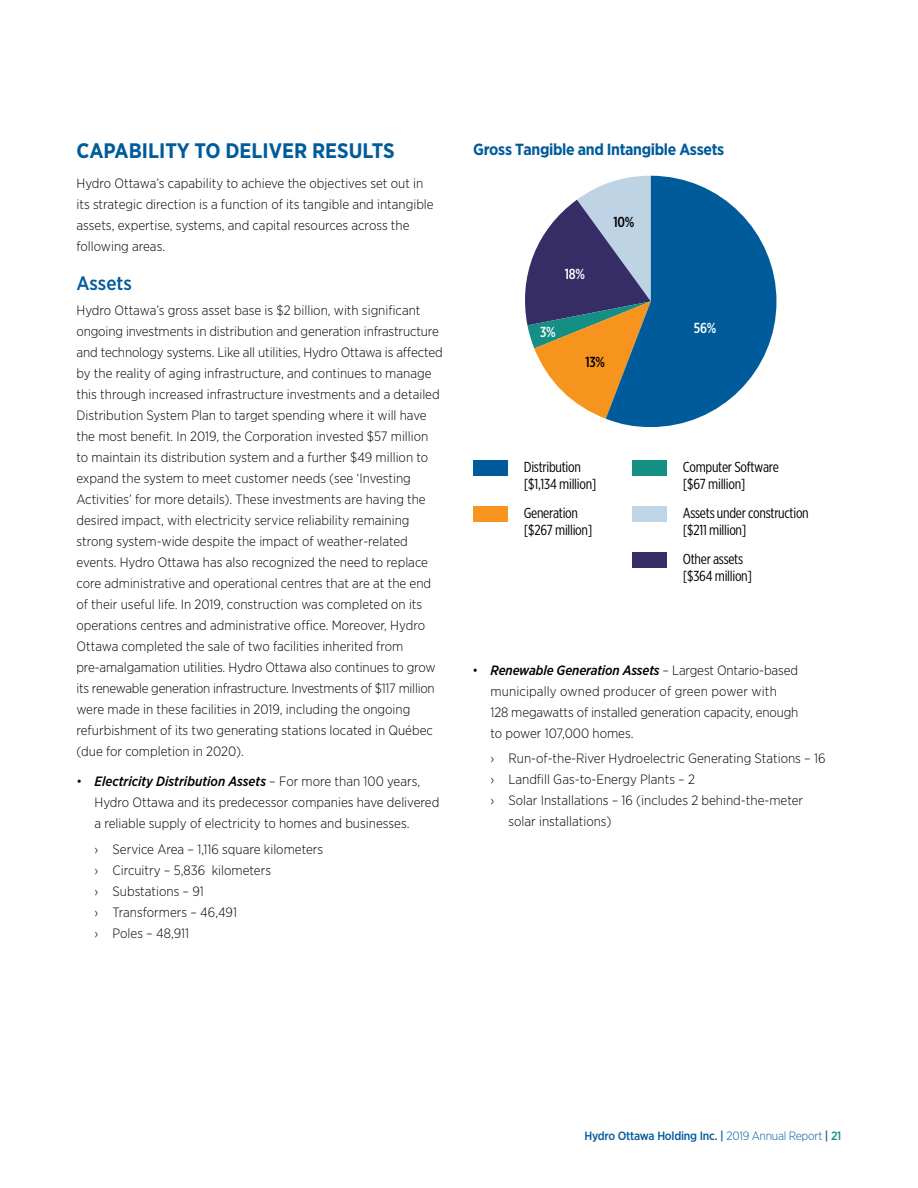
<style>
.page{position:relative;width:918px;height:1188px;background:#fff}
.page>*{position:absolute;margin:0;border:0;box-sizing:border-box;transform-origin:0 0}
.t1{font:700 21px "Gotham Narrow";color:#005b9b}
.t2{font:500 19.5px "Gotham Narrow";color:#005b9b}
.t3{font:700 16.2px "Gotham Narrow";letter-spacing:-.02em;color:#005b9b}
.t4{font:14.55px/17.4px "Gotham X Narrow";letter-spacing:-.02em;color:#000}
.t5{font:500 14.55px "Gotham X Narrow";color:#fff}
.t6{font:500 14.55px "Gotham X Narrow";color:#000}
.t7{font:300 13.5px/21px "Gotham Narrow";color:#000}
.t8{font:500 12px "Gotham Narrow";letter-spacing:-.02em;color:#005b9b}
.s1{font-weight:500;font-style:italic}
.s2{font-weight:300}
.s3{color:#158f83}
</style>
<div class="page">
<div style="left:632px;top:460px;width:35px;height:15px;background:#168f83"></div>
<div style="left:632px;top:553px;width:35px;height:15px;background:#362c66"></div>
<div style="left:632px;top:506px;width:35px;height:16px;background:#bfd4e4"></div>
<div style="left:473px;top:506px;width:35px;height:16px;background:#f89520"></div>
<div style="left:473px;top:460px;width:35px;height:15px;background:#005b9b"></div>
<svg style="left:525px;top:176px;width:251px;height:251px"></svg>
<h3 class="t1" style="left:76px;top:137px;width:320px">CAPABILITY TO DELIVER RESULTS</h3>
<p class="t7" style="left:76px;top:172px;width:359px">Hydro Ottawa’s capability to achieve the objectives set out in its strategic direction is a function of its tangible and intangible assets, expertise, systems, and capital resources across the following areas.</p>
<h4 class="t2" style="left:76px;top:271px;width:57px">Assets</h4>
<p class="t7" style="left:76px;top:300px;width:368px">Hydro Ottawa’s gross asset base is $2 billion, with signifcant ongoing investments in distribution and generation infrastructure and technology systems. Like all utilities, Hydro Ottawa is afected by the reality of aging infrastructure, and continues to manage this through increased infrastructure investments and a detailed Distribution System Plan to target spending where it will have the most beneft. In 2019, the Corporation invested $57 million to maintain its distribution system and a further $49 million to expand the system to meet customer needs (see ‘Investing Activities’ for more details). These investments are having the desired impact, with electricity service reliability remaining strong system-wide despite the impact of weather-related events. Hydro Ottawa has also recognized the need to replace core administrative and operational centres that are at the end of their useful life. In 2019, construction was completed on its operations centres and administrative ofce. Moreover, Hydro Ottawa completed the sale of two facilities inherited from pre-amalgamation utilities. Hydro Ottawa also continues to grow its renewable generation infrastructure. Investments of $117 million were made in these facilities in 2019, including the ongoing refurbishment of its two generating stations located in Québec (due for completion in 2020).</p>
<p class="t7" style="left:94px;top:771px;width:346px;text-indent:-18px">• <span class="s1">Electricity Distribution Assets</span> – For more than 100 years,<br>Hydro Ottawa and its predecessor companies have delivered a reliable supply of electricity to homes and businesses.</p>
<p class="t7" style="left:94px;top:838px;width:230px">› Service Area – 1,116 square kilometers</p>
<p class="t7" style="left:94px;top:859px;width:178px">› Circuitry – 5,836 kilometers</p>
<p class="t7" style="left:94px;top:880px;width:111px">› Substations – 91</p>
<p class="t7" style="left:94px;top:901px;width:144px">› Transformers – 46,491</p>
<p class="t7" style="left:94px;top:922px;width:96px">› Poles – 48,911</p>
<p class="t3" style="left:473px;top:139px;width:253px">Gross Tangible and Intangible Assets</p>
<p class="t5" style="left:565px;top:265px;width:22px">18%</p>
<p class="t6" style="left:614px;top:213px;width:22px">10%</p>
<p class="t5" style="left:540px;top:323px;width:17px">3%</p>
<p class="t6" style="left:585px;top:353px;width:21px">13%</p>
<p class="t4" style="left:524px;top:458px;width:74px">Distribution [$1,134 million]</p>
<p class="t4" style="left:524px;top:504px;width:70px">Generation [$267 million]</p>
<p class="t5" style="left:694px;top:319px;width:24px">56%</p>
<p class="t4" style="left:683px;top:458px;width:98px">Computer Software [$67 million]</p>
<p class="t4" style="left:683px;top:504px;width:127px">Assets under construction [$211 million]</p>
<p class="t4" style="left:683px;top:550px;width:71px">Other assets [$364 million]</p>
<p class="t7" style="left:490px;top:660px;width:309px;text-indent:-18px">• <span class="s1">Renewable Generation Assets</span> – Largest Ontario-based municipally owned producer of green power with<br>128 megawatts of installed generation capacity, enough to power 107,000 homes.</p>
<p class="t7" style="left:490px;top:748px;width:337px">› Run-of-the-River Hydroelectric Generating Stations – 16</p>
<p class="t7" style="left:490px;top:769px;width:206px">› Landfll Gas-to-Energy Plants – 2</p>
<p class="t7" style="left:508px;top:790px;width:296px;text-indent:-18px">› Solar Installations – 16 (includes 2 behind-the-meter solar installations)</p>
<p class="t8" style="left:584px;top:1128px;width:259px">Hydro Ottawa Holding Inc. | <span class="s2">2019 Annual Report</span> | <span class="s3">21</span></p>
</div>
